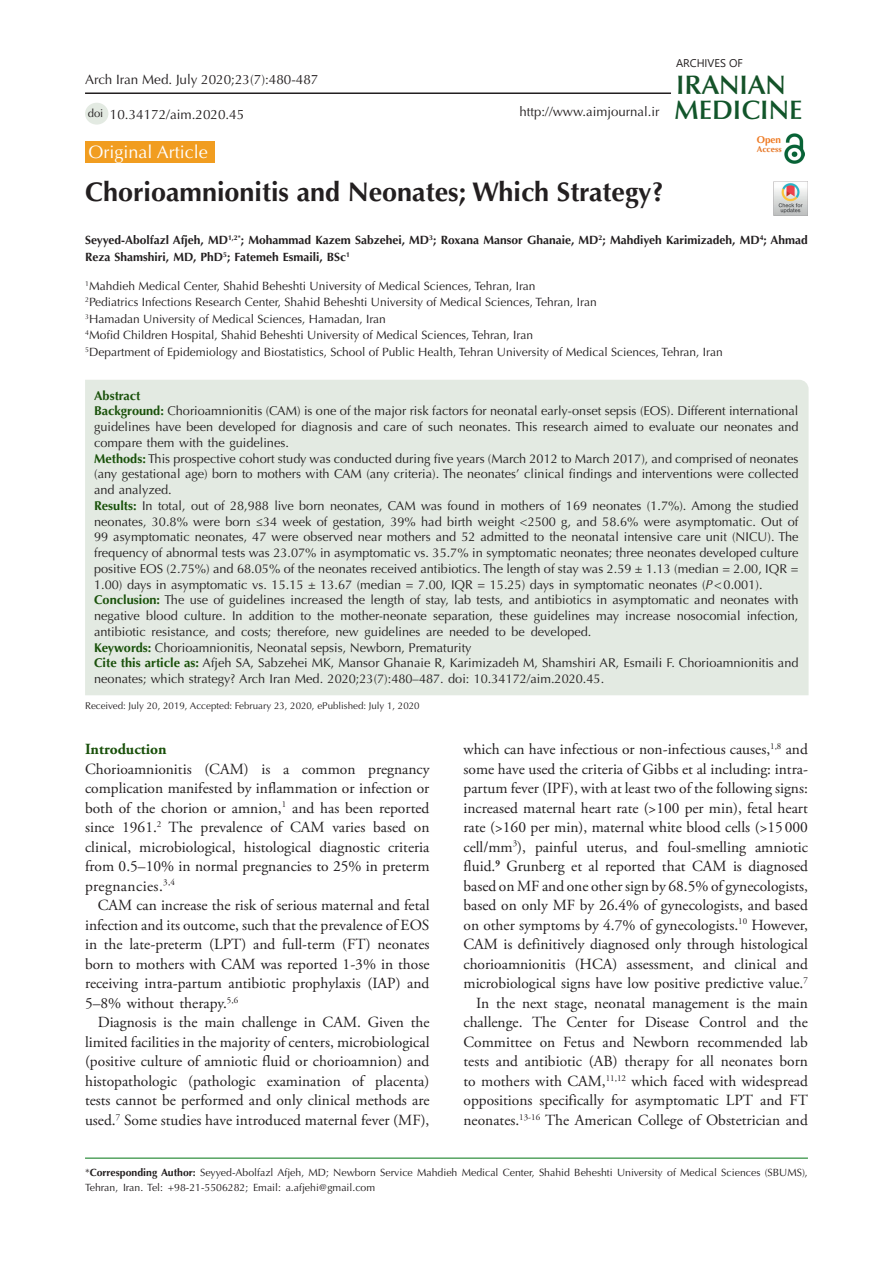
<style>
.page{position:relative;width:893px;height:1263px;background:#fff}
.page>*{position:absolute;margin:0;border:0;box-sizing:border-box;transform-origin:0 0}
.t1{font:700 27px "Optima LT Std";color:#231f20}
.t2{font:600 26.85px "Optima LT Std";color:#11552a}
.t3{font:600 26.85px "Optima LT Std";color:#145228}
.t4{font:18px "Optima LT Std";color:#fff}
.t5{font:15.45px/19.5px "Adobe Garamond Pro";color:#231f20;text-align:justify}
.t6{font:700 15.45px "Adobe Garamond Pro";color:#19500a}
.t7{font:13.5px "Optima LT Std";color:#231f20}
.t8{font:13.2px "Optima LT Std";color:#231f20}
.t9{font:12.75px/15.8px "Optima LT Std";color:#231f20;text-align:justify}
.t10{font:700 12.75px "Optima LT Std";color:#19510a}
.t11{font:12px "Optima LT Std";color:#231f20}
.t12{font:700 12px/16.5px "Optima LT Std";color:#231f20}
.t13{font:11.25px "Optima LT Std";color:#231f20}
.t14{font:11.1px "Segoe UI";color:#231f20}
.t15{font:10.5px/15px "Optima LT Std";color:#231f20}
.t16{font:700 9.9px "Optima LT Std";color:#ee7a23}
.t17{font:9.75px "Optima LT Std";color:#231f20}
.t18{font:700 8.4px "Optima LT Std";color:#e67625}
.s1{font-weight:700;color:#19510a}
.s2{font-style:italic}
.s3{font-weight:700;color:#19500a}
.s4{font-weight:700}
</style>
<div class="page">
<hr style="left:85px;top:1158px;width:723px;height:1px;background:#007513">
<div style="left:85px;top:141px;width:130px;height:22px;background:#f19d20"></div>
<div style="left:85px;top:380px;width:724px;height:315px;background:#e3eae2"></div>
<div style="left:85px;top:103px;width:23px;height:22px;background:#e3eae2;border-radius:50%"></div>
<hr style="left:85px;top:92px;width:586px;height:2px;background:#231f20">
<img style="left:785px;top:133px;width:19px;height:31px">
<img style="left:774px;top:182px;width:34px;height:34px">
<p class="t7" style="left:85px;top:72px;width:235px">Arch Iran Med. July 2020;23(7):480-487</p>
<p class="t13" style="left:88px;top:106px;width:17px">doi</p>
<p class="t7" style="left:110px;top:106px;width:136px">10.34172/aim.2020.45</p>
<p class="t8" style="left:520px;top:104px;width:141px">http://www.aimjournal.ir</p>
<p class="t14" style="left:676px;top:52px;width:68px">ARCHIVES OF</p>
<p class="t3" style="left:676px;top:69px;width:111px">IRANIAN</p>
<p class="t2" style="left:674px;top:94px;width:130px">MEDICINE</p>
<p class="t16" style="left:757px;top:134px;width:26px">Open</p>
<p class="t18" style="left:757px;top:144px;width:26px">Access</p>
<p class="t4" style="left:89px;top:141px;width:121px">Original Article</p>
<p class="t1" style="left:85px;top:177px;width:580px">Chorioamnionitis and Neonates; Which Strategy?</p>
<p class="t12" style="left:85px;top:232px;width:724px">Seyyed-Abolfazl Afjeh, MD<sup>1,2*</sup>; Mohammad Kazem Sabzehei, MD<sup>3</sup>; Roxana Mansor Ghanaie, MD<sup>2</sup>; Mahdiyeh Karimizadeh, MD<sup>4</sup>; Ahmad<br>Reza Shamshiri, MD, PhD<sup>5</sup>; Fatemeh Esmaili, BSc<sup>1</sup></p>
<p class="t11" style="left:85px;top:279px;width:452px"><sup>1</sup>Mahdieh Medical Center, Shahid Beheshti University of Medical Sciences, Tehran, Iran</p>
<p class="t11" style="left:85px;top:295px;width:513px"><sup>2</sup>Pediatrics Infections Research Center, Shahid Beheshti University of Medical Sciences, Tehran, Iran</p>
<p class="t11" style="left:85px;top:312px;width:302px"><sup>3</sup>Hamadan University of Medical Sciences, Hamadan, Iran</p>
<p class="t11" style="left:85px;top:328px;width:450px"><sup>4</sup>Mofid Children Hospital, Shahid Beheshti University of Medical Sciences, Tehran, Iran</p>
<p class="t11" style="left:85px;top:345px;width:639px"><sup>5</sup>Department of Epidemiology and Biostatistics, School of Public Health, Tehran University of Medical Sciences, Tehran, Iran</p>
<p class="t10" style="left:94px;top:388px;width:48px">Abstract</p>
<p class="t9" style="left:94px;top:403px;width:706px"><span class="s1">Background:</span> Chorioamnionitis (CAM) is one of the major risk factors for neonatal early-onset sepsis (EOS). Different international guidelines have been developed for diagnosis and care of such neonates. This research aimed to evaluate our neonates and compare them with the guidelines.</p>
<p class="t9" style="left:94px;top:451px;width:706px"><span class="s1">Methods:</span> This prospective cohort study was conducted during five years (March 2012 to March 2017), and comprised of neonates (any gestational age) born to mothers with CAM (any criteria). The neonates’ clinical findings and interventions were collected and analyzed.</p>
<p class="t9" style="left:94px;top:498px;width:706px"><span class="s1">Results:</span> In total, out of 28,988 live born neonates, CAM was found in mothers of 169 neonates (1.7%). Among the studied neonates, 30.8% were born ≤34 week of gestation, 39% had birth weight &lt;2500 g, and 58.6% were asymptomatic. Out of 99 asymptomatic neonates, 47 were observed near mothers and 52 admitted to the neonatal intensive care unit (NICU). The frequency of abnormal tests was 23.07% in asymptomatic vs. 35.7% in symptomatic neonates; three neonates developed culture positive EOS (2.75%) and 68.05% of the neonates received antibiotics. The length of stay was 2.59 ± 1.13 (median = 2.00, IQR = 1.00) days in asymptomatic vs. 15.15 ± 13.67 (median = 7.00, IQR = 15.25) days in symptomatic neonates (<span class="s2">P</span>&lt;0.001).</p>
<p class="t9" style="left:94px;top:592px;width:706px"><span class="s1">Conclusion:</span> The use of guidelines increased the length of stay, lab tests, and antibiotics in asymptomatic and neonates with negative blood culture. In addition to the mother-neonate separation, these guidelines may increase nosocomial infection, antibiotic resistance, and costs; therefore, new guidelines are needed to be developed.</p>
<p class="t9" style="left:94px;top:640px;width:379px"><span class="s1">Keywords:</span> Chorioamnionitis, Neonatal sepsis, Newborn, Prematurity</p>
<p class="t9" style="left:94px;top:655px;width:706px"><span class="s3">Cite this article as:</span> Afjeh SA, Sabzehei MK, Mansor Ghanaie R, Karimizadeh M, Shamshiri AR, Esmaili F. Chorioamnionitis and neonates; which strategy? Arch Iran Med. 2020;23(7):480–487. doi: 10.34172/aim.2020.45.</p>
<p class="t17" style="left:85px;top:700px;width:336px">Received: July 20, 2019, Accepted: February 23, 2020, ePublished: July 1, 2020</p>
<p class="t6" style="left:85px;top:740px;width:83px">Introduction</p>
<p class="t5" style="left:85px;top:759px;width:346px">Chorioamnionitis (CAM) is a common pregnancy complication manifested by inflammation or infection or both of the chorion or amnion,<sup>1</sup> and has been reported since 1961.<sup>2</sup> The prevalence of CAM varies based on clinical, microbiological, histological diagnostic criteria from 0.5–10% in normal pregnancies to 25% in preterm pregnancies.<sup>3,4</sup></p>
<p class="t5" style="left:85px;top:896px;width:346px;text-indent:13px">CAM can increase the risk of serious maternal and fetal infection and its outcome, such that the prevalence of EOS in the late-preterm (LPT) and full-term (FT) neonates born to mothers with CAM was reported 1-3% in those receiving intra-partum antibiotic prophylaxis (IAP) and 5–8% without therapy.<sup>5,6</sup></p>
<p class="t5" style="left:85px;top:1013px;width:346px;text-indent:13px">Diagnosis is the main challenge in CAM. Given the limited facilities in the majority of centers, microbiological (positive culture of amniotic fluid or chorioamnion) and histopathologic (pathologic examination of placenta) tests cannot be performed and only clinical methods are used.<sup>7</sup> Some studies have introduced maternal fever (MF),</p>
<p class="t5" style="left:463px;top:740px;width:346px">which can have infectious or non-infectious causes,<sup>1,8</sup> and some have used the criteria of Gibbs et al including: intra&shy;partum fever (IPF), with at least two of the following signs: increased maternal heart rate (&gt;100 per min), fetal heart rate (&gt;160 per min), maternal white blood cells (&gt;15 000 cell/mm<sup>3</sup>), painful uterus, and foul-smelling amniotic fluid.<sup>9</sup> Grunberg et al reported that CAM is diagnosed based on MF and one other sign by 68.5% of gynecologists, based on only MF by 26.4% of gynecologists, and based on other symptoms by 4.7% of gynecologists.<sup>10</sup> However, CAM is definitively diagnosed only through histological chorioamnionitis (HCA) assessment, and clinical and microbiological signs have low positive predictive value.<sup>7</sup></p>
<p class="t5" style="left:463px;top:993px;width:346px;text-indent:13px">In the next stage, neonatal management is the main challenge. The Center for Disease Control and the Committee on Fetus and Newborn recommended lab tests and antibiotic (AB) therapy for all neonates born to mothers with CAM,<sup>11,12</sup> which faced with widespread oppositions specifically for asymptomatic LPT and FT neonates.<sup>13-16</sup> The American College of Obstetrician and</p>
<p class="t15" style="left:85px;top:1165px;width:724px">*<span class="s4">Corresponding Author:</span> Seyyed-Abolfazl Afjeh, MD; Newborn Service Mahdieh Medical Center, Shahid Beheshti University of Medical Sciences (SBUMS),<br>Tehran, Iran. Tel: +98-21-5506282; Email: a.afjehi@gmail.com</p>
</div>
